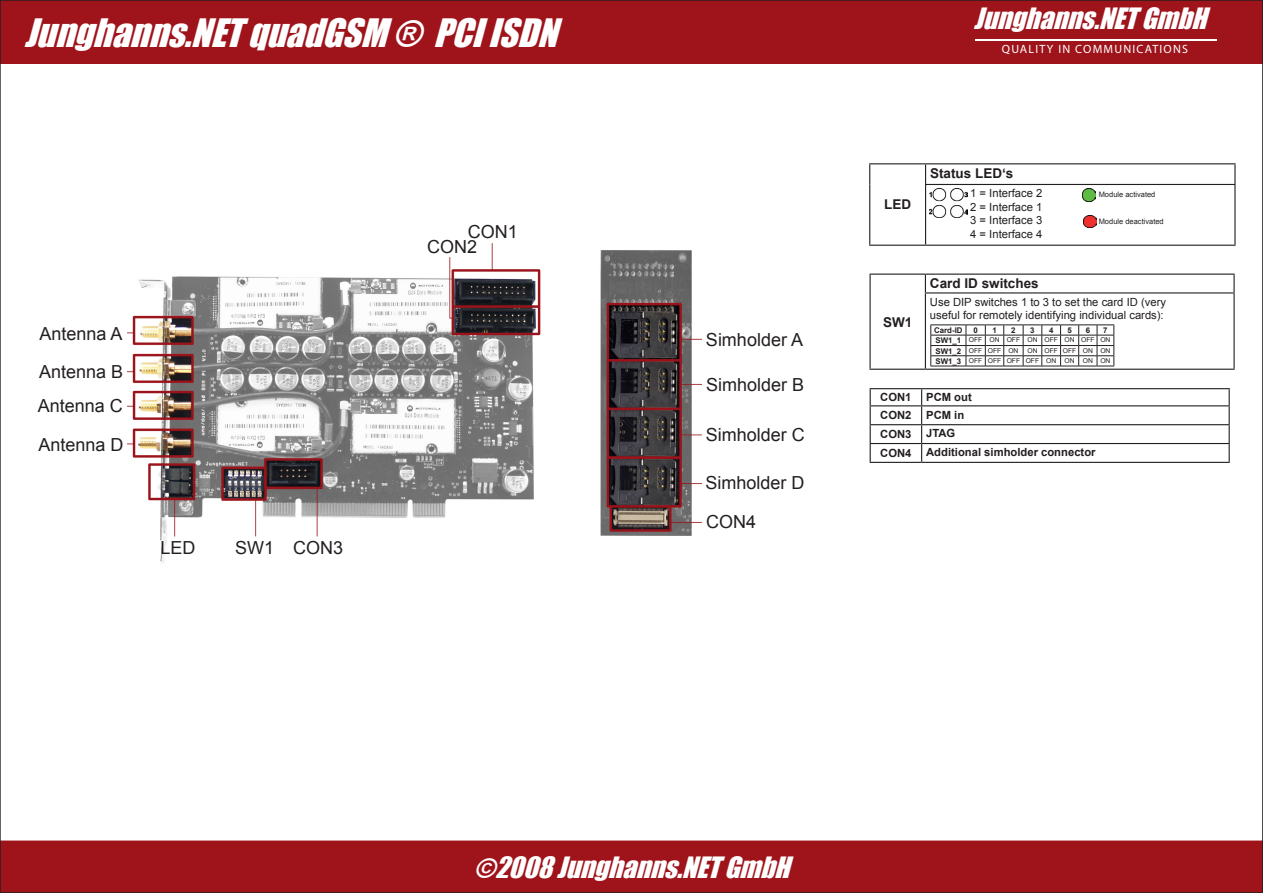
<style>
.page{position:relative;width:1263px;height:893px;background:#fff}
.page>*{position:absolute;margin:0;border:0;box-sizing:border-box;transform-origin:0 0}
.t1{font:italic 36px "Impact";color:#fff}
.t2{font:italic 27px "Impact";color:#fff}
.t3{font:18px "Arial";color:#231f20}
.t4{font:700 13.5px "Arial";color:#231f20}
.t5{font:12px "Myriad Pro";letter-spacing:.1em;color:#fff}
.t6{font:11.25px "Arial";color:#231f20}
.t7{font:700 11.25px "Arial";color:#231f20}
.t8{font:700 7.8px "Arial";color:#231f20}
.t9{font:7.5px "Arial";color:#231f20}
.t10{font:6.75px "Arial";color:#231f20}
</style>
<div class="page">
<img style="left:128px;top:244px;width:573px;height:319px">
<div style="left:0;top:0;width:1263px;height:63px;background:#9f141b"></div>
<div style="left:0;top:0;width:1263px;height:64px;border:2px solid #9f141b"></div>
<hr style="left:975px;top:39px;width:242px;height:2px;background:#fff">
<div style="left:0;top:841px;width:1263px;height:52px;background:#9f141b"></div>
<div style="left:0;top:840px;width:1263px;height:53px;border:2px solid #9f141b"></div>
<hr style="left:869px;top:274px;width:56px;height:1px;background:#231f20">
<svg style="left:869px;top:275px;width:2px;height:18px"></svg>
<hr style="left:925px;top:274px;width:310px;height:1px;background:#231f20">
<svg style="left:925px;top:275px;width:1px;height:17px"></svg>
<svg style="left:1233px;top:275px;width:2px;height:17px"></svg>
<hr style="left:869px;top:293px;width:2px;height:76px;background:#231f20">
<hr style="left:925px;top:292px;width:310px;height:1px;background:#231f20">
<hr style="left:925px;top:293px;width:1px;height:76px;background:#231f20">
<hr style="left:1233px;top:293px;width:2px;height:76px;background:#231f20">
<hr style="left:869px;top:369px;width:56px;height:1px;background:#231f20">
<hr style="left:925px;top:369px;width:310px;height:1px;background:#231f20">
<hr style="left:870px;top:388px;width:52px;height:1px;background:#231f20">
<hr style="left:922px;top:388px;width:308px;height:1px;background:#231f20">
<hr style="left:870px;top:405px;width:52px;height:1px;background:#231f20">
<hr style="left:922px;top:405px;width:308px;height:1px;background:#231f20">
<hr style="left:870px;top:424px;width:52px;height:1px;background:#231f20">
<hr style="left:922px;top:424px;width:308px;height:1px;background:#231f20">
<hr style="left:870px;top:443px;width:52px;height:1px;background:#231f20">
<svg style="left:870px;top:389px;width:1px;height:73px"></svg>
<hr style="left:922px;top:443px;width:308px;height:1px;background:#231f20">
<svg style="left:921px;top:389px;width:1px;height:73px"></svg>
<svg style="left:1228px;top:389px;width:2px;height:73px"></svg>
<hr style="left:870px;top:462px;width:52px;height:1px;background:#231f20">
<hr style="left:922px;top:462px;width:308px;height:1px;background:#231f20">
<hr style="left:869px;top:163px;width:56px;height:1px;background:#231f20">
<svg style="left:869px;top:164px;width:1px;height:20px"></svg>
<hr style="left:925px;top:163px;width:310px;height:1px;background:#231f20">
<svg style="left:925px;top:164px;width:1px;height:20px"></svg>
<svg style="left:1234px;top:164px;width:1px;height:20px"></svg>
<hr style="left:869px;top:184px;width:1px;height:61px;background:#231f20">
<hr style="left:925px;top:184px;width:310px;height:1px;background:#231f20">
<hr style="left:925px;top:185px;width:1px;height:60px;background:#231f20">
<hr style="left:1234px;top:185px;width:1px;height:60px;background:#231f20">
<hr style="left:869px;top:245px;width:56px;height:1px;background:#231f20">
<hr style="left:925px;top:245px;width:310px;height:1px;background:#231f20">
<hr style="left:930px;top:325px;width:36px;height:1px;background:#231f20">
<hr style="left:930px;top:335px;width:36px;height:1px;background:#231f20">
<hr style="left:930px;top:345px;width:36px;height:1px;background:#231f20">
<hr style="left:930px;top:355px;width:36px;height:1px;background:#231f20">
<svg style="left:930px;top:325px;width:1px;height:41px"></svg>
<hr style="left:930px;top:366px;width:36px;height:1px;background:#231f20">
<svg style="left:966px;top:325px;width:148px;height:42px"></svg>
<img style="left:929px;top:189px;width:38px;height:29px">
<svg style="left:1082px;top:189px;width:13px;height:12px"></svg>
<svg style="left:1084px;top:215px;width:12px;height:13px"></svg>
<p class="t1" style="left:24px;top:10px;width:545px">Junghanns.NETquadGSM ® PCIISDN</p>
<p class="t2" style="left:974px;top:2px;width:243px">Junghanns.NETGmbH</p>
<p class="t5" style="left:1002px;top:42px;width:188px">QUALITY IN COMMUNICATIONS</p>
<p class="t3" style="left:40px;top:324px;width:85px">Antenna A</p>
<p class="t3" style="left:39px;top:362px;width:86px">Antenna B</p>
<p class="t3" style="left:38px;top:396px;width:87px">Antenna C</p>
<p class="t3" style="left:38px;top:434px;width:87px">Antenna D</p>
<p class="t3" style="left:160px;top:538px;width:37px">LED</p>
<p class="t3" style="left:235px;top:537px;width:41px">SW1</p>
<p class="t3" style="left:293px;top:538px;width:52px">CON3</p>
<p class="t3" style="left:468px;top:222px;width:52px">CON1</p>
<p class="t3" style="left:427px;top:237px;width:52px">CON2</p>
<p class="t3" style="left:706px;top:329px;width:99px">Simholder A</p>
<p class="t3" style="left:706px;top:374px;width:100px">Simholder B</p>
<p class="t3" style="left:706px;top:425px;width:101px">Simholder C</p>
<p class="t3" style="left:705px;top:473px;width:101px">Simholder D</p>
<p class="t3" style="left:706px;top:512px;width:52px">CON4</p>
<p class="t4" style="left:884px;top:197px;width:28px">LED</p>
<p class="t4" style="left:883px;top:314px;width:31px">SW1</p>
<p class="t4" style="left:930px;top:166px;width:85px">Status LED‘s</p>
<p class="t6" style="left:970px;top:187px;width:74px">1 = Interface 2</p>
<p class="t9" style="left:1099px;top:190px;width:58px">Module activated</p>
<p class="t6" style="left:970px;top:200px;width:74px">2 = Interface 1</p>
<p class="t6" style="left:970px;top:214px;width:74px">3 = Interface 3</p>
<p class="t9" style="left:1099px;top:217px;width:67px">Module deactivated</p>
<p class="t6" style="left:970px;top:227px;width:74px">4 = Interface 4</p>
<p class="t4" style="left:930px;top:276px;width:110px">Card ID switches</p>
<p class="t6" style="left:930px;top:295px;width:238px">Use DIP switches 1 to 3 to set the card ID (very</p>
<p class="t6" style="left:930px;top:309px;width:235px">useful for remotely identifying individual cards):</p>
<p class="t8" style="left:934px;top:326px;width:30px">Card-ID</p>
<p class="t8" style="left:973px;top:326px;width:6px">0</p>
<p class="t8" style="left:992px;top:326px;width:6px">1</p>
<p class="t8" style="left:1011px;top:326px;width:6px">2</p>
<p class="t8" style="left:1030px;top:326px;width:6px">3</p>
<p class="t8" style="left:1049px;top:326px;width:6px">4</p>
<p class="t8" style="left:1067px;top:326px;width:6px">5</p>
<p class="t8" style="left:1086px;top:326px;width:6px">6</p>
<p class="t8" style="left:1103px;top:326px;width:6px">7</p>
<p class="t8" style="left:935px;top:336px;width:27px">SW1_1</p>
<p class="t10" style="left:969px;top:336px;width:15px">OFF</p>
<p class="t10" style="left:989px;top:336px;width:12px">ON</p>
<p class="t10" style="left:1007px;top:336px;width:15px">OFF</p>
<p class="t10" style="left:1027px;top:336px;width:12px">ON</p>
<p class="t10" style="left:1044px;top:336px;width:15px">OFF</p>
<p class="t10" style="left:1064px;top:336px;width:12px">ON</p>
<p class="t10" style="left:1081px;top:336px;width:15px">OFF</p>
<p class="t10" style="left:1100px;top:336px;width:12px">ON</p>
<p class="t8" style="left:935px;top:346px;width:27px">SW1_2</p>
<p class="t10" style="left:969px;top:347px;width:15px">OFF</p>
<p class="t10" style="left:988px;top:347px;width:15px">OFF</p>
<p class="t10" style="left:1008px;top:347px;width:12px">ON</p>
<p class="t10" style="left:1027px;top:347px;width:12px">ON</p>
<p class="t10" style="left:1044px;top:347px;width:15px">OFF</p>
<p class="t10" style="left:1063px;top:347px;width:15px">OFF</p>
<p class="t10" style="left:1083px;top:347px;width:12px">ON</p>
<p class="t10" style="left:1100px;top:347px;width:12px">ON</p>
<p class="t8" style="left:935px;top:357px;width:27px">SW1_3</p>
<p class="t10" style="left:969px;top:357px;width:15px">OFF</p>
<p class="t10" style="left:988px;top:357px;width:15px">OFF</p>
<p class="t10" style="left:1007px;top:357px;width:15px">OFF</p>
<p class="t10" style="left:1026px;top:357px;width:15px">OFF</p>
<p class="t10" style="left:1046px;top:357px;width:12px">ON</p>
<p class="t10" style="left:1064px;top:357px;width:12px">ON</p>
<p class="t10" style="left:1083px;top:357px;width:12px">ON</p>
<p class="t10" style="left:1100px;top:357px;width:12px">ON</p>
<p class="t7" style="left:880px;top:391px;width:33px">CON1</p>
<p class="t7" style="left:926px;top:391px;width:47px">PCM out</p>
<p class="t7" style="left:880px;top:409px;width:33px">CON2</p>
<p class="t7" style="left:926px;top:408px;width:40px">PCM in</p>
<p class="t7" style="left:880px;top:428px;width:33px">CON3</p>
<p class="t7" style="left:926px;top:427px;width:31px">JTAG</p>
<p class="t7" style="left:880px;top:447px;width:33px">CON4</p>
<p class="t7" style="left:926px;top:446px;width:171px">Additional simholder connector</p>
<p class="t2" style="left:474px;top:851px;width:325px">©2008Junghanns.NETGmbH</p>
</div>
